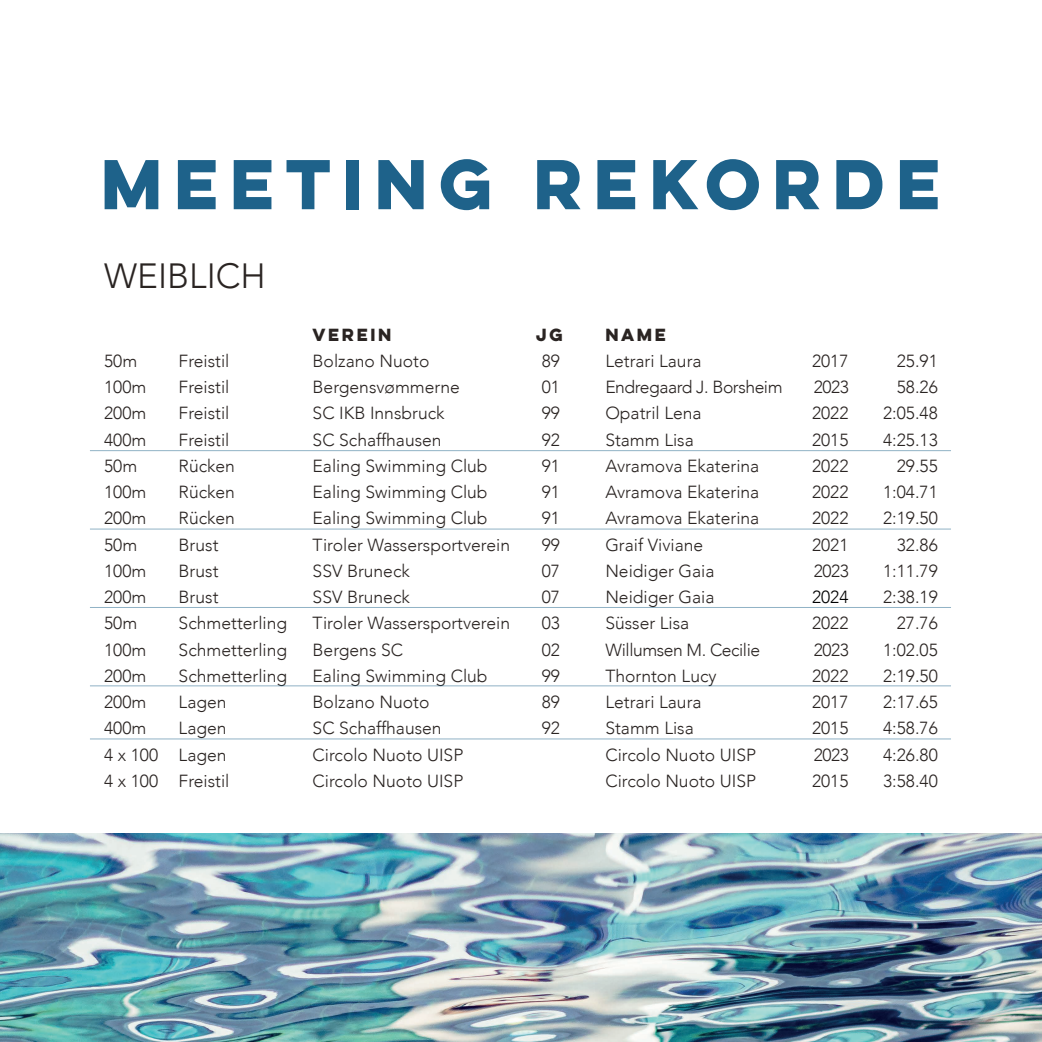
<style>
.page{position:relative;width:1042px;height:1042px;background:#fff}
.page>*{position:absolute;margin:0;border:0;box-sizing:border-box;transform-origin:0 0}
.t1{font:700 63px "Lulo Clean One";letter-spacing:-.04em;color:#1e628a}
.t2{font:300 35px "Avenir";color:#2a2422}
.t3{font:300 17.5px "Avenir";color:#2a2422}
.t4{font:300 17.5px "Avenir";letter-spacing:-.025em;color:#2a2422}
.t5{font:300 17.5px "Avenir";color:#000001}
.t6{font:700 15.75px "Lulo Clean One";letter-spacing:-.06em;color:#2a2422}
</style>
<div class="page">
<hr style="left:90px;top:528px;width:861px;height:1px;background:#1e628a">
<hr style="left:90px;top:607px;width:861px;height:1px;background:#1e628a">
<hr style="left:90px;top:685px;width:861px;height:1px;background:#1e628a">
<hr style="left:90px;top:738px;width:861px;height:1px;background:#1e628a">
<hr style="left:90px;top:450px;width:861px;height:1px;background:#1e628a">
<img style="left:0;top:833px;width:1042px;height:209px">
<h1 class="t1" style="left:101px;top:135px;width:855px">MEETING REKORDE</h1>
<h2 class="t2" style="left:104px;top:255px;width:163px">WEIBLICH</h2>
<p class="t6" style="left:313px;top:322px;width:84px">VEREIN</p>
<p class="t6" style="left:536px;top:322px;width:31px">JG</p>
<p class="t6" style="left:605px;top:322px;width:66px">NAME</p>
<p class="t3" style="left:104px;top:350px;width:35px">50m</p>
<p class="t3" style="left:179px;top:350px;width:52px">Freistil</p>
<p class="t3" style="left:313px;top:350px;width:118px">Bolzano Nuoto</p>
<p class="t3" style="left:542px;top:350px;width:20px">89</p>
<p class="t3" style="left:605px;top:350px;width:98px">Letrari Laura</p>
<p class="t3" style="left:812px;top:350px;width:38px">2017</p>
<p class="t3" style="left:897px;top:350px;width:42px">25.91</p>
<p class="t3" style="left:104px;top:377px;width:44px">100m</p>
<p class="t3" style="left:179px;top:377px;width:52px">Freistil</p>
<p class="t3" style="left:313px;top:377px;width:149px">Bergensvømmerne</p>
<p class="t3" style="left:542px;top:377px;width:20px">01</p>
<p class="t4" style="left:605px;top:377px;width:179px">Endregaard J. Borsheim</p>
<p class="t3" style="left:814px;top:377px;width:37px">2023</p>
<p class="t3" style="left:897px;top:377px;width:42px">58.26</p>
<p class="t3" style="left:104px;top:403px;width:44px">200m</p>
<p class="t3" style="left:179px;top:403px;width:52px">Freistil</p>
<p class="t3" style="left:313px;top:403px;width:133px">SC IKB Innsbruck</p>
<p class="t3" style="left:542px;top:403px;width:20px">99</p>
<p class="t3" style="left:605px;top:403px;width:98px">Opatril Lena</p>
<p class="t3" style="left:812px;top:403px;width:38px">2022</p>
<p class="t3" style="left:883px;top:403px;width:56px">2:05.48</p>
<p class="t3" style="left:104px;top:429px;width:44px">400m</p>
<p class="t3" style="left:179px;top:429px;width:52px">Freistil</p>
<p class="t3" style="left:313px;top:429px;width:131px">SC Schaffhausen</p>
<p class="t3" style="left:542px;top:429px;width:20px">92</p>
<p class="t3" style="left:605px;top:429px;width:90px">Stamm Lisa</p>
<p class="t3" style="left:812px;top:429px;width:38px">2015</p>
<p class="t3" style="left:883px;top:429px;width:56px">4:25.13</p>
<p class="t3" style="left:104px;top:455px;width:35px">50m</p>
<p class="t3" style="left:179px;top:455px;width:58px">Rücken</p>
<p class="t3" style="left:313px;top:455px;width:177px">Ealing Swimming Club</p>
<p class="t3" style="left:542px;top:455px;width:20px">91</p>
<p class="t3" style="left:605px;top:455px;width:155px">Avramova Ekaterina</p>
<p class="t3" style="left:812px;top:455px;width:38px">2022</p>
<p class="t3" style="left:897px;top:455px;width:42px">29.55</p>
<p class="t3" style="left:104px;top:482px;width:44px">100m</p>
<p class="t3" style="left:179px;top:482px;width:58px">Rücken</p>
<p class="t3" style="left:313px;top:482px;width:177px">Ealing Swimming Club</p>
<p class="t3" style="left:542px;top:482px;width:20px">91</p>
<p class="t3" style="left:605px;top:482px;width:155px">Avramova Ekaterina</p>
<p class="t3" style="left:812px;top:482px;width:38px">2022</p>
<p class="t3" style="left:883px;top:482px;width:56px">1:04.71</p>
<p class="t3" style="left:104px;top:508px;width:44px">200m</p>
<p class="t3" style="left:179px;top:508px;width:58px">Rücken</p>
<p class="t3" style="left:313px;top:508px;width:177px">Ealing Swimming Club</p>
<p class="t3" style="left:542px;top:508px;width:20px">91</p>
<p class="t3" style="left:605px;top:508px;width:155px">Avramova Ekaterina</p>
<p class="t3" style="left:812px;top:508px;width:38px">2022</p>
<p class="t3" style="left:883px;top:508px;width:56px">2:19.50</p>
<p class="t3" style="left:104px;top:534px;width:35px">50m</p>
<p class="t3" style="left:179px;top:534px;width:41px">Brust</p>
<p class="t3" style="left:313px;top:534px;width:199px">Tiroler Wassersportverein</p>
<p class="t3" style="left:542px;top:534px;width:20px">99</p>
<p class="t3" style="left:605px;top:534px;width:99px">Graif Viviane</p>
<p class="t3" style="left:812px;top:534px;width:38px">2021</p>
<p class="t3" style="left:897px;top:534px;width:42px">32.86</p>
<p class="t3" style="left:104px;top:560px;width:44px">100m</p>
<p class="t3" style="left:179px;top:560px;width:41px">Brust</p>
<p class="t3" style="left:313px;top:560px;width:99px">SSV Bruneck</p>
<p class="t3" style="left:542px;top:560px;width:20px">07</p>
<p class="t3" style="left:605px;top:560px;width:111px">Neidiger Gaia</p>
<p class="t3" style="left:814px;top:560px;width:37px">2023</p>
<p class="t3" style="left:883px;top:560px;width:56px">1:11.79</p>
<p class="t3" style="left:104px;top:587px;width:44px">200m</p>
<p class="t3" style="left:179px;top:587px;width:41px">Brust</p>
<p class="t3" style="left:313px;top:587px;width:99px">SSV Bruneck</p>
<p class="t3" style="left:542px;top:587px;width:20px">07</p>
<p class="t3" style="left:605px;top:587px;width:111px">Neidiger Gaia</p>
<p class="t5" style="left:812px;top:587px;width:38px">2024</p>
<p class="t3" style="left:883px;top:587px;width:56px">2:38.19</p>
<p class="t3" style="left:104px;top:613px;width:35px">50m</p>
<p class="t3" style="left:179px;top:613px;width:110px">Schmetterling</p>
<p class="t3" style="left:313px;top:613px;width:199px">Tiroler Wassersportverein</p>
<p class="t3" style="left:542px;top:613px;width:20px">03</p>
<p class="t3" style="left:605px;top:613px;width:85px">Süsser Lisa</p>
<p class="t3" style="left:812px;top:613px;width:38px">2022</p>
<p class="t3" style="left:897px;top:613px;width:42px">27.76</p>
<p class="t3" style="left:104px;top:639px;width:44px">100m</p>
<p class="t3" style="left:179px;top:639px;width:110px">Schmetterling</p>
<p class="t3" style="left:313px;top:639px;width:92px">Bergens SC</p>
<p class="t3" style="left:542px;top:639px;width:20px">02</p>
<p class="t4" style="left:605px;top:639px;width:156px">Willumsen M. Cecilie</p>
<p class="t3" style="left:814px;top:639px;width:37px">2023</p>
<p class="t3" style="left:883px;top:639px;width:56px">1:02.05</p>
<p class="t3" style="left:104px;top:665px;width:44px">200m</p>
<p class="t3" style="left:179px;top:665px;width:110px">Schmetterling</p>
<p class="t3" style="left:313px;top:665px;width:177px">Ealing Swimming Club</p>
<p class="t3" style="left:542px;top:665px;width:20px">99</p>
<p class="t3" style="left:605px;top:665px;width:113px">Thornton Lucy</p>
<p class="t3" style="left:812px;top:665px;width:38px">2022</p>
<p class="t3" style="left:883px;top:665px;width:56px">2:19.50</p>
<p class="t3" style="left:104px;top:692px;width:44px">200m</p>
<p class="t3" style="left:179px;top:692px;width:49px">Lagen</p>
<p class="t3" style="left:313px;top:692px;width:118px">Bolzano Nuoto</p>
<p class="t3" style="left:542px;top:692px;width:20px">89</p>
<p class="t3" style="left:605px;top:692px;width:98px">Letrari Laura</p>
<p class="t3" style="left:812px;top:692px;width:38px">2017</p>
<p class="t3" style="left:883px;top:692px;width:56px">2:17.65</p>
<p class="t3" style="left:104px;top:718px;width:44px">400m</p>
<p class="t3" style="left:179px;top:718px;width:49px">Lagen</p>
<p class="t3" style="left:313px;top:718px;width:131px">SC Schaffhausen</p>
<p class="t3" style="left:542px;top:718px;width:20px">92</p>
<p class="t3" style="left:605px;top:718px;width:90px">Stamm Lisa</p>
<p class="t3" style="left:812px;top:718px;width:38px">2015</p>
<p class="t3" style="left:883px;top:718px;width:56px">4:58.76</p>
<p class="t3" style="left:104px;top:744px;width:124px">4 x 100 Lagen</p>
<p class="t3" style="left:313px;top:744px;width:152px">Circolo Nuoto UISP</p>
<p class="t3" style="left:605px;top:744px;width:152px">Circolo Nuoto UISP</p>
<p class="t3" style="left:814px;top:744px;width:37px">2023</p>
<p class="t3" style="left:883px;top:744px;width:56px">4:26.80</p>
<p class="t3" style="left:104px;top:770px;width:127px">4 x 100 Freistil</p>
<p class="t3" style="left:313px;top:770px;width:152px">Circolo Nuoto UISP</p>
<p class="t3" style="left:605px;top:770px;width:152px">Circolo Nuoto UISP</p>
<p class="t3" style="left:812px;top:770px;width:38px">2015</p>
<p class="t3" style="left:883px;top:770px;width:56px">3:58.40</p>
</div>
